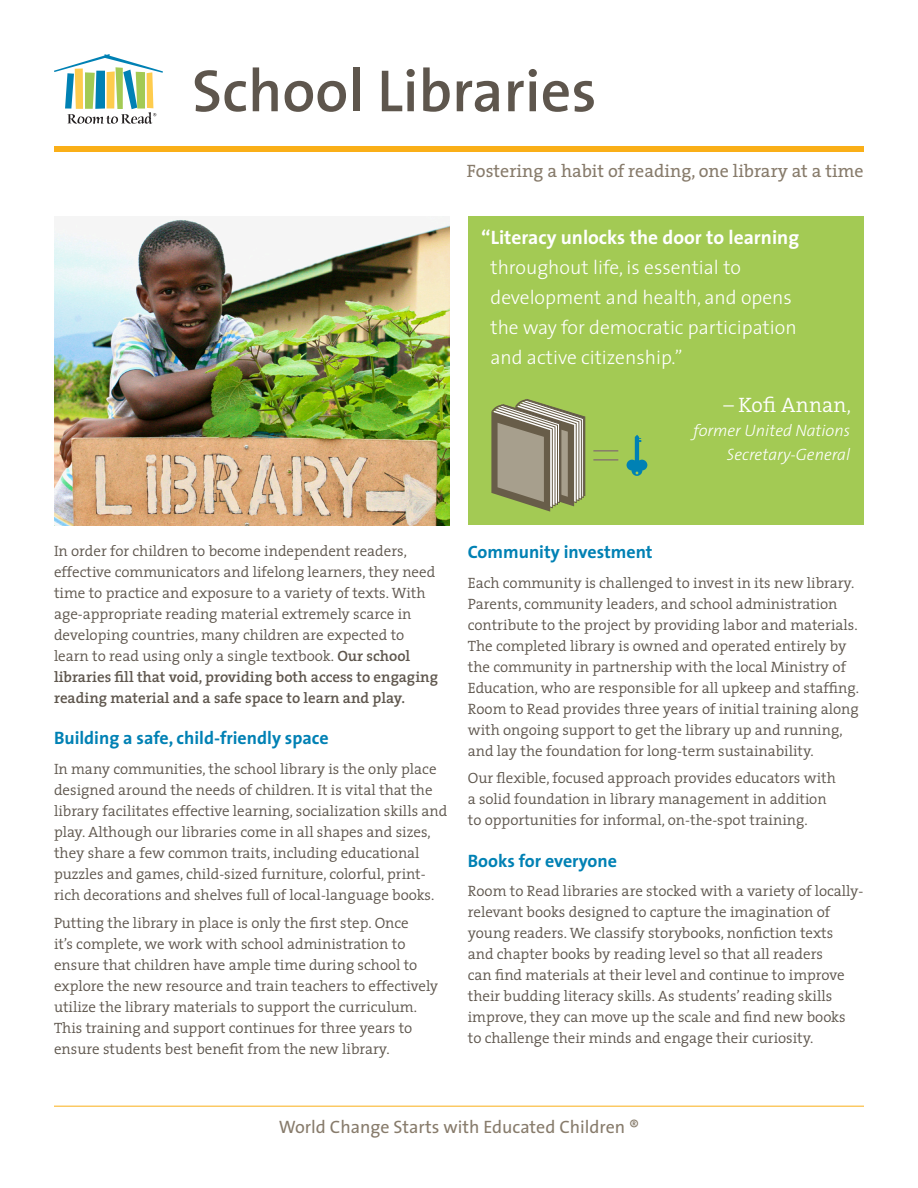
<style>
.page{position:relative;width:918px;height:1188px;background:#fff}
.page>*{position:absolute;margin:0;border:0;box-sizing:border-box;transform-origin:0 0}
.t1{font:600 60px "The Sans";color:#5e564d}
.t2{font:300 21px "The Serif";letter-spacing:.01em;color:#fff}
.t3{font:300 19.5px/30px "The Sans";color:#fff}
.t4{font:700 18px "The Sans";color:#0081b4}
.body{font:18px "The Serif";color:#877b6b}
.t5{font:18px "The Sans";color:#877b6b}
.t6{font:italic 300 16.5px/24px "The Sans";color:#fff;text-align:right}
.body-2{font:300 15px/21px "The Serif";color:#5e564d}
.s1{font-weight:700}
.s2{font-family:"The Sans"}
.s3{font-weight:600}
</style>
<div class="page">
<hr style="left:54px;top:1106px;width:810px;height:1px;background:#faaf18">
<div style="left:54px;top:146px;width:810px;height:5px;background:#faaf18"></div>
<svg style="left:54px;top:54px;width:109px;height:70px"></svg>
<div style="left:468px;top:217px;width:396px;height:308px;background:#a3ca54"></div>
<img style="left:54px;top:218px;width:396px;height:307px">
<svg style="left:491px;top:399px;width:95px;height:113px;background:#9b9a7a"></svg>
<svg style="left:627px;top:435px;width:20px;height:41px"></svg>
<hr style="left:593px;top:450px;width:25px;height:2px;background:#877b6b">
<hr style="left:593px;top:459px;width:25px;height:2px;background:#877b6b">
<p class="t1" style="left:192px;top:41px;width:406px">School Libraries</p>
<p class="body" style="left:467px;top:156px;width:398px">Fostering a habit of reading, one library at a time</p>
<p class="t3" style="left:490px;top:222px;width:310px;text-indent:-9px"><span class="s1">“Literacy unlocks the door to learning </span>throughout life, is essential to development and health, and opens the way for democratic participation and active citizenship.”</p>
<p class="t2" style="left:723px;top:388px;width:129px"><span class="s2">–</span> Kofi Annan<span class="s2">,</span></p>
<p class="t6" style="left:694px;top:418px;width:158px">former United Nations<br>Secretary-General</p>
<p class="body-2" style="left:54px;top:540px;width:386px">In order for children to become independent readers, effective communicators and lifelong learners, they need time to practice and exposure to a variety of texts. With age-appropriate reading material extremely scarce in developing countries, many children are expected to learn to read using only a single textbook. <span class="s3">Our school libraries fill that void, providing both access to engaging reading material and a safe space to learn and play.</span></p>
<p class="t4" style="left:54px;top:723px;width:276px">Building a safe, child-friendly space</p>
<p class="body-2" style="left:54px;top:758px;width:395px">In many communities, the school library is the only place designed around the needs of children. It is vital that the library facilitates effective learning, socialization skills and play. Although our libraries come in all shapes and sizes, they share a few common traits, including educational puzzles and games, child-sized furniture, colorful, print&shy;rich decorations and shelves full of local-language books.</p>
<p class="body-2" style="left:54px;top:912px;width:386px">Putting the library in place is only the first step. Once<br>it’s complete, we work with school administration to ensure that children have ample time during school to explore the new resource and train teachers to effectively utilize the library materials to support the curriculum.<br>This training and support continues for three years to ensure students best benefit from the new library.</p>
<p class="t4" style="left:468px;top:537px;width:186px">Community investment</p>
<p class="body-2" style="left:468px;top:572px;width:393px">Each community is challenged to invest in its new library.<br>Parents, community leaders, and school administration contribute to the project by providing labor and materials.<br>The completed library is owned and operated entirely by the community in partnership with the local Ministry of Education, who are responsible for all upkeep and staffing.<br>Room to Read provides three years of initial training along with ongoing support to get the library up and running, and lay the foundation for long-term sustainability.</p>
<p class="body-2" style="left:468px;top:767px;width:369px">Our flexible, focused approach provides educators with a solid foundation in library management in addition to opportunities for informal, on-the-spot training.</p>
<p class="t4" style="left:468px;top:845px;width:151px">Books for everyone</p>
<p class="body-2" style="left:468px;top:880px;width:397px">Room to Read libraries are stocked with a variety of locally&shy;relevant books designed to capture the imagination of young readers. We classify storybooks, nonfiction texts<br>and chapter books by reading level so that all readers<br>can find materials at their level and continue to improve their budding literacy skills. As students’ reading skills improve, they can move up the scale and find new books<br>to challenge their minds and engage their curiosity.</p>
<p class="t5" style="left:279px;top:1112px;width:362px">World Change Starts with Educated Children ®</p>
</div>
